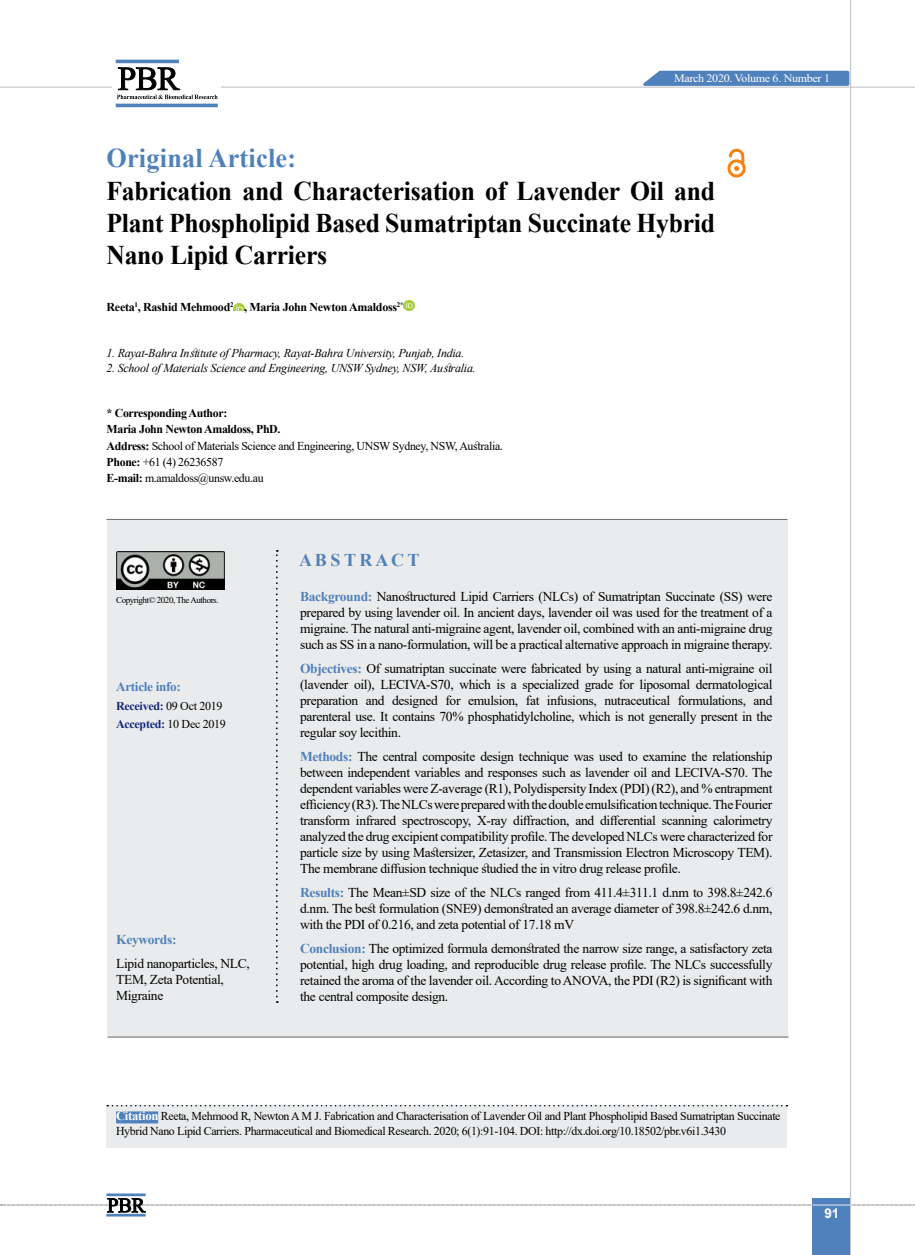
<style>
.page{position:relative;width:915px;height:1255px;background:#fff}
.page>*{position:absolute;margin:0;border:0;box-sizing:border-box;transform-origin:0 0}
.t1{font:700 27px/32.4px "Times New Roman";letter-spacing:-.01em;color:#000;text-align:justify;scale:.95 1}
.t2{font:700 27px "Times New Roman";letter-spacing:.01em;color:#4f81bc}
.t3{font:700 18px "Times New Roman";color:#4f81bc}
.t4{font:13.5px/16px "Times New Roman";letter-spacing:-.025em;color:#000;text-align:justify}
.t5{font:700 13.5px "Times New Roman";letter-spacing:-.025em;color:#4f81bc}
.t6{font:700 13.5px "Arial";color:#fff}
.t7{font:700 13.2px "Times New Roman";letter-spacing:-.025em;color:#4f81bc}
.t8{font:12px/16.2px "Times New Roman";letter-spacing:-.03em;color:#000}
.t9{font:italic 12px "Times New Roman";letter-spacing:-.02em;color:#000}
.t10{font:700 12px "Times New Roman";letter-spacing:-.025em;color:#000}
.t11{font:700 12px/18.3px "Times New Roman";letter-spacing:-.025em;color:#13287d}
.t12{font:11.4px "Times New Roman";letter-spacing:-.025em;color:#fff;scale:1.05 1}
.t13{font:9px "Times New Roman";letter-spacing:-.05em;color:#000}
.s1{font-weight:700}
.s2{font-weight:400;color:#000}
.s3{font-weight:700;color:#4f81bc}
.s4{font-weight:700;font-size:12.75px;color:#fff}
</style>
<div class="page">
<div style="left:812px;top:1198px;width:38px;height:56px;background:#4f81bc"></div>
<hr style="left:849px;top:0;width:1px;height:1254px;background:#c2c4c6">
<hr style="left:0;top:87px;width:914px;height:1px;background:#c2c4c6">
<svg style="left:635px;top:69px;width:215px;height:18px;background:#749bc9"></svg>
<svg style="left:1px;top:1197px;width:914px;height:15px"></svg>
<hr style="left:106px;top:1193px;width:40px;height:3px;background:#4f81bc">
<hr style="left:106px;top:1213px;width:40px;height:3px;background:#4f81bc">
<div style="left:112px;top:56px;width:108px;height:49px;background:linear-gradient(to right,#fff,#fff)"></div>
<hr style="left:116px;top:60px;width:63px;height:3px;background:#4f81bc">
<hr style="left:116px;top:104px;width:102px;height:3px;background:#4f81bc">
<svg style="left:117px;top:67px;width:100px;height:32px"></svg>
<div style="left:107px;top:519px;width:680px;height:518px;background:#eaebec"></div>
<svg style="left:233px;top:303px;width:11px;height:7px"></svg>
<svg style="left:403px;top:300px;width:11px;height:11px"></svg>
<svg style="left:276px;top:550px;width:2px;height:452px"></svg>
<hr style="left:106px;top:519px;width:681px;height:1px;background:#6d6e70">
<hr style="left:108px;top:1036px;width:680px;height:1px;background:#6d6e70">
<svg style="left:727px;top:149px;width:18px;height:28px"></svg>
<div style="left:106px;top:1105px;width:680px;height:43px;background:#eaebec"></div>
<svg style="left:107px;top:1105px;width:680px;height:1px"></svg>
<div style="left:116px;top:1111px;width:42px;height:12px;background:#4f81bc"></div>
<img style="left:116px;top:551px;width:108px;height:38px">
<p class="t12" style="left:673px;top:70px;width:150px">March 2020. Volume 6. Number 1</p>
<h1 class="t2" style="left:106px;top:139px;width:191px">Original Article:</h1>
<h1 class="t1" style="left:106px;top:173px;width:642px">Fabrication and Characterisation of Lavender Oil and Plant Phospholipid Based Sumatriptan Succinate Hybrid Nano Lipid Carriers</h1>
<p class="t10" style="left:107px;top:298px;width:298px">Reeta<sup>1</sup>, Rashid Mehmood<sup>2</sup> , Maria John Newton Amaldoss<sup>2*</sup></p>
<p class="t9" style="left:106px;top:345px;width:359px">1. Rayat-Bahra Institute of Pharmacy, Rayat-Bahra University, Punjab, India.</p>
<p class="t9" style="left:106px;top:360px;width:371px">2. School of Materials Science and Engineering, UNSW Sydney, NSW, Australia.</p>
<p class="t8" style="left:107px;top:404px;width:397px"><span class="s1">* Corresponding Author:<br>Maria John Newton Amaldoss, PhD.<br>Address:</span> School of Materials Science and Engineering, UNSW Sydney, NSW, Australia.<br><span class="s1">Phone:</span> +61 (4) 26236587<br><span class="s1">E-mail:</span> m.amaldoss@unsw.edu.au</p>
<p class="t13" style="left:116px;top:594px;width:104px">Copyright© 2020, The Authors.</p>
<p class="t7" style="left:116px;top:677px;width:66px">Article info:</p>
<p class="t11" style="left:116px;top:696px;width:111px">Received: <span class="s2">09 Oct 2019<br></span>Accepted: <span class="s2">10 Dec 2019</span></p>
<p class="t5" style="left:116px;top:930px;width:62px">Keywords:</p>
<p class="t4" style="left:116px;top:955px;width:135px;text-align:left">Lipid nanoparticles, NLC,<br>TEM, Zeta Potential,<br>Migraine</p>
<h2 class="t3" style="left:299px;top:547px;width:122px">A B S T R A C T</h2>
<p class="t4" style="left:300px;top:588px;width:473px"><span class="s3">Background:</span> Nanostructured Lipid Carriers (NLCs) of Sumatriptan Succinate (SS) were prepared by using lavender oil. In ancient days, lavender oil was used for the treatment of a migraine. The natural anti-migraine agent, lavender oil, combined with an anti-migraine drug such as SS in a nano-formulation, will be a practical alternative approach in migraine therapy.</p>
<p class="t4" style="left:300px;top:659px;width:473px"><span class="s3">Objectives:</span> Of sumatriptan succinate were fabricated by using a natural anti-migraine oil (lavender oil), LECIVA-S70, which is a specialized grade for liposomal dermatological preparation and designed for emulsion, fat infusions, nutraceutical formulations, and parenteral use. It contains 70% phosphatidylcholine, which is not generally present in the regular soy lecithin.</p>
<p class="t4" style="left:300px;top:747px;width:473px"><span class="s3">Methods:</span> The central composite design technique was used to examine the relationship between independent variables and responses such as lavender oil and LECIVA-S70. The dependent variables were Z-average (R1), Polydispersity Index (PDI) (R2), and % entrapment efficiency (R3). The NLCs were prepared with the double emulsification technique. The Fourier transform infrared spectroscopy, X-ray diffraction, and differential scanning calorimetry analyzed the drug excipient compatibility profile. The developed NLCs were characterized for particle size by using Mastersizer, Zetasizer, and Transmission Electron Microscopy TEM).<br>The membrane diffusion technique studied the in vitro drug release profile.</p>
<p class="t4" style="left:300px;top:883px;width:473px"><span class="s3">Results:</span> The Mean±SD size of the NLCs ranged from 411.4±311.1 d.nm to 398.8±242.6 d.nm. The best formulation (SNE9) demonstrated an average diameter of 398.8±242.6 d.nm, with the PDI of 0.216, and zeta potential of 17.18 mV</p>
<p class="t4" style="left:300px;top:939px;width:473px"><span class="s3">Conclusion:</span> The optimized formula demonstrated the narrow size range, a satisfactory zeta potential, high drug loading, and reproducible drug release profile. The NLCs successfully retained the aroma of the lavender oil. According to ANOVA, the PDI (R2) is significant with the central composite design.</p>
<p class="t8" style="left:116px;top:1108px;width:665px;line-height:15px"><span class="s4">Citation</span> Reeta, Mehmood R, Newton A M J. Fabrication and Characterisation of Lavender Oil and Plant Phospholipid Based Sumatriptan Succinate<br>Hybrid Nano Lipid Carriers. Pharmaceutical and Biomedical Research. 2020; 6(1):91-104. DOI: http://dx.doi.org/10.18502/pbr.v6i1.3430</p>
<p class="t6" style="left:824px;top:1203px;width:17px">91</p>
</div>
